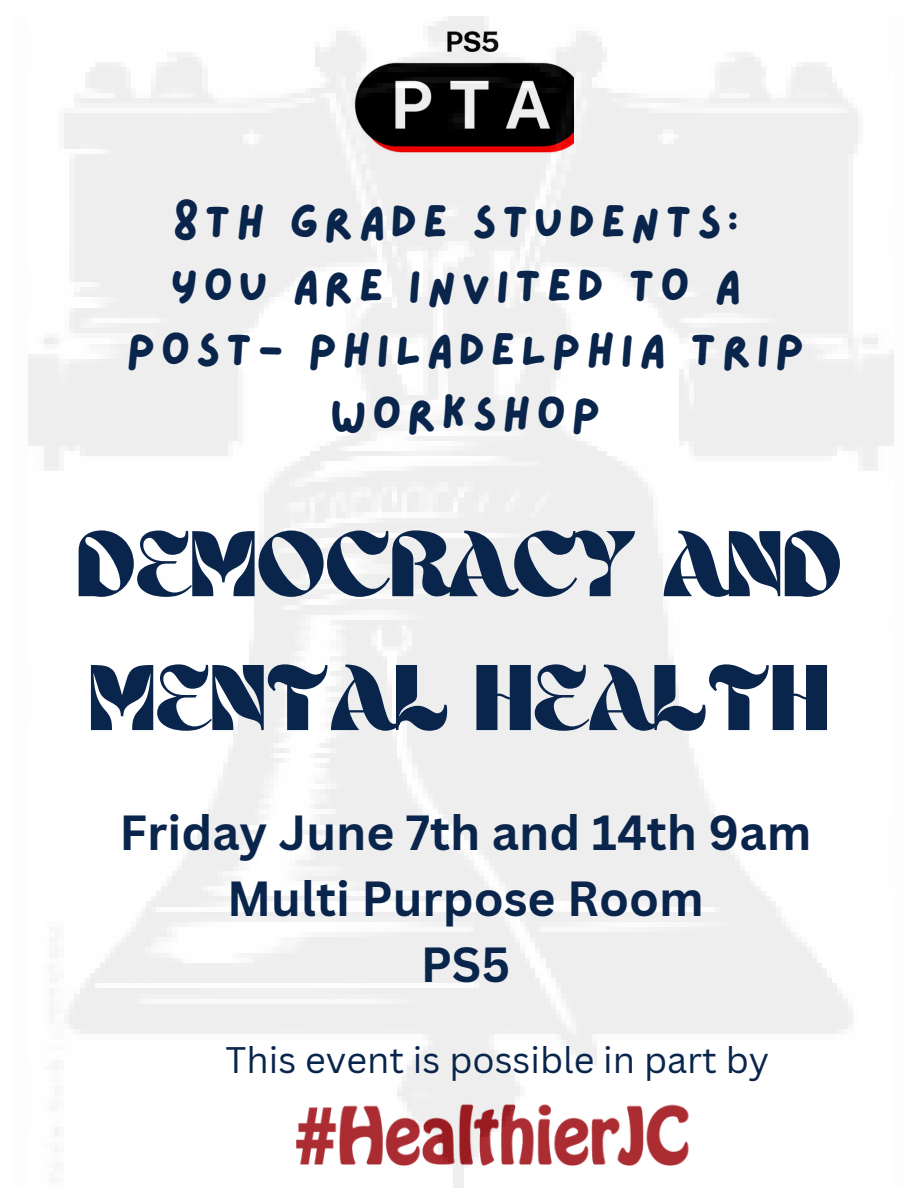
<style>
.page{position:relative;width:918px;height:1188px;background:#fff}
.page>*{position:absolute;margin:0;border:0;box-sizing:border-box;transform-origin:0 0}
.t1{font:96px/133.8px "Ahsing";color:#0a254c}
.t2{font:700 48px/66.3px "Canva Sans";color:#0a254c;text-align:center}
.t3{font:46.05px/64.2px "Lazydog";letter-spacing:.115em;color:#0a254c;text-align:center}
.t4{font:36px "Canva Sans";color:#0a254c}
</style>
<div class="page">
<img style="left:28px;top:17px;width:866px;height:1171px">
<h2 class="t3" style="left:126px;top:192px;width:680px">8TH GRADE STUDENTS:<br>YOU ARE INVITED TO A<br>POST- PHILADELPHIA TRIP<br>WORKSHOP</h2>
<p class="t1" style="left:76px;top:505px;width:767px">DEMOCRACY AND<br>MENTAL HEALTH</p>
<h3 class="t2" style="left:120px;top:798px;width:693px">Friday June 7th and 14th 9am<br>Multi Purpose Room<br>PS5</h3>
<p class="t4" style="left:226px;top:1035px;width:545px">This event is possible in part by</p>
</div>
